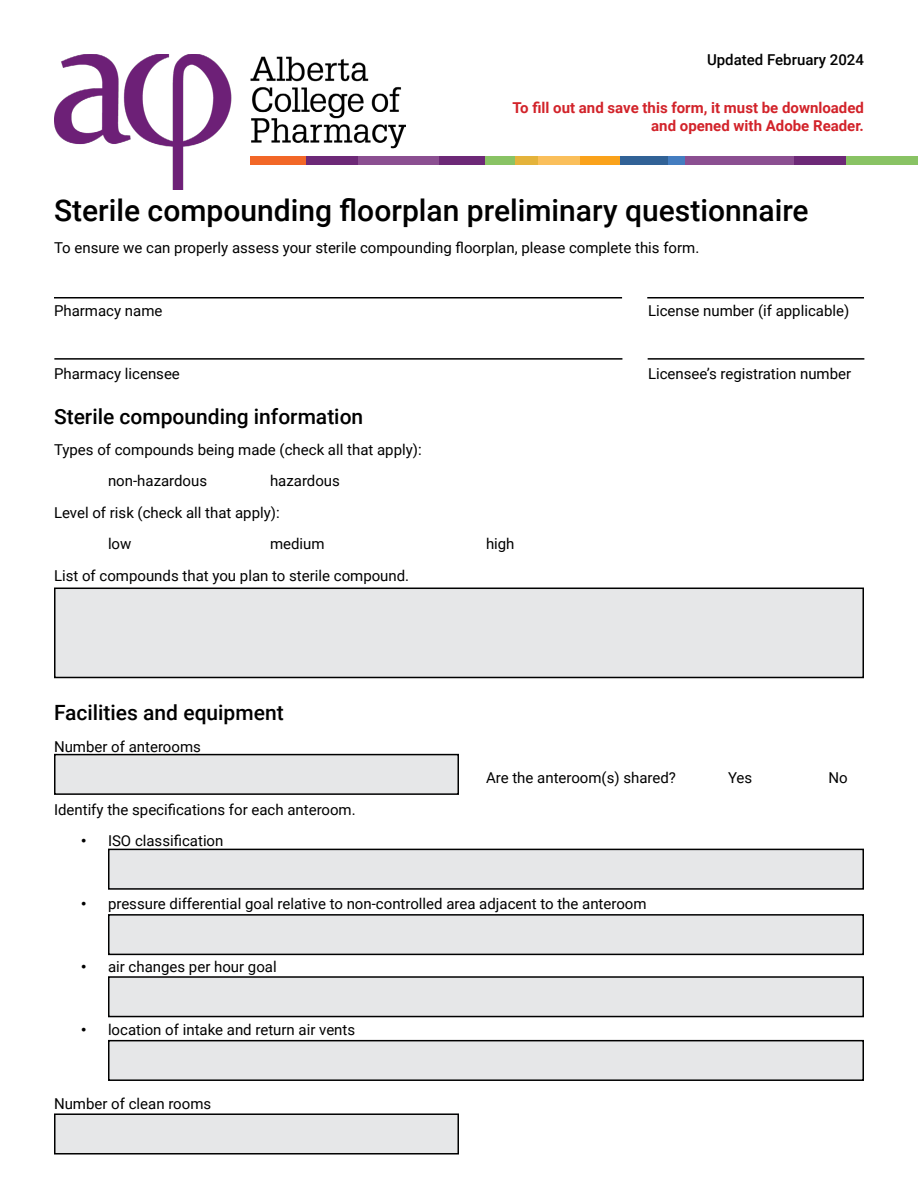
<style>
.page{position:relative;width:918px;height:1188px;background:#fff}
.page>*{position:absolute;margin:0;border:0;box-sizing:border-box;transform-origin:0 0}
.t1{font:500 30px "Roboto";color:#000}
.t2{font:500 21px "Roboto";color:#000}
.t3{font:15px/31.5px "Roboto";color:#000}
.t4{font:700 15px/18px "Roboto";color:#d2232a;text-align:right}
.t5{font:500 15px "Roboto";color:#000}
.s1{font-family:"Arial"}
</style>
<div class="page">
<img style="left:54px;top:54px;width:351px;height:136px">
<div style="left:251px;top:156px;width:55px;height:8px;background:#f26727"></div>
<div style="left:306px;top:156px;width:52px;height:8px;background:#6d2977"></div>
<div style="left:358px;top:156px;width:81px;height:8px;background:#8b4f91"></div>
<div style="left:439px;top:156px;width:46px;height:8px;background:#6d2977"></div>
<div style="left:485px;top:156px;width:30px;height:8px;background:#89c364"></div>
<div style="left:515px;top:156px;width:23px;height:8px;background:#e4b33b"></div>
<div style="left:538px;top:156px;width:43px;height:8px;background:#fabf5b"></div>
<div style="left:581px;top:156px;width:39px;height:8px;background:#faa21b"></div>
<div style="left:620px;top:156px;width:49px;height:8px;background:#316296"></div>
<div style="left:669px;top:156px;width:16px;height:8px;background:#447dc0"></div>
<div style="left:685px;top:156px;width:109px;height:8px;background:#8b4f91"></div>
<div style="left:794px;top:156px;width:53px;height:8px;background:#6d2977"></div>
<div style="left:847px;top:156px;width:71px;height:8px;background:#89c364"></div>
<div style="left:54px;top:588px;width:810px;height:90px;background:#e6e7e8;border:2px solid #000"></div>
<div style="left:108px;top:849px;width:756px;height:41px;background:#e6e7e8;border:2px solid #000"></div>
<div style="left:108px;top:914px;width:756px;height:41px;background:#e6e7e8;border:2px solid #000"></div>
<div style="left:108px;top:976px;width:756px;height:41px;background:#e6e7e8;border:2px solid #000"></div>
<div style="left:108px;top:1040px;width:756px;height:41px;background:#e6e7e8;border:2px solid #000"></div>
<hr style="left:54px;top:297px;width:568px;height:1px;background:#000">
<hr style="left:647px;top:297px;width:217px;height:1px;background:#000">
<hr style="left:54px;top:358px;width:568px;height:2px;background:#000">
<hr style="left:648px;top:358px;width:216px;height:2px;background:#000">
<div style="left:54px;top:754px;width:405px;height:41px;background:#e6e7e8;border:2px solid #000"></div>
<div style="left:54px;top:1113px;width:405px;height:42px;background:#e6e7e8;border:2px solid #000"></div>
<p class="t5" style="left:707px;top:49px;width:158px">Updated February 2024</p>
<p class="t4" style="left:512px;top:98px;width:353px">To fill out and save this form, it must be downloaded and opened with Adobe Reader.</p>
<h1 class="t1" style="left:54px;top:190px;width:756px">Sterile compounding floorplan preliminary questionnaire</h1>
<p class="t3" style="left:54px;top:231px;width:647px">To ensure we can properly assess your sterile compounding floorplan, please complete this form.</p>
<p class="t3" style="left:54px;top:294px;width:110px">Pharmacy name</p>
<p class="t3" style="left:648px;top:294px;width:203px">License number (if applicable)</p>
<p class="t3" style="left:54px;top:357px;width:127px">Pharmacy licensee</p>
<p class="t3" style="left:648px;top:357px;width:205px">Licensee’s registration number</p>
<h2 class="t2" style="left:54px;top:401px;width:311px">Sterile compounding information</h2>
<p class="t3" style="left:108px;top:433px;width:315px;text-indent:-54px">Types of compounds being made (check all that apply): non-hazardous</p>
<p class="t3" style="left:270px;top:465px;width:71px">hazardous</p>
<p class="t3" style="left:54px;top:496px;width:227px">Level of risk (check all that apply):</p>
<p class="t3" style="left:108px;top:528px;width:25px">low</p>
<p class="t3" style="left:270px;top:528px;width:56px">medium</p>
<p class="t3" style="left:486px;top:528px;width:30px">high</p>
<p class="t3" style="left:54px;top:559px;width:357px">List of compounds that you plan to sterile compound.</p>
<h2 class="t2" style="left:54px;top:698px;width:231px">Facilities and equipment</h2>
<p class="t3" style="left:54px;top:730px;width:148px">Number of anterooms</p>
<p class="t3" style="left:54px;top:793px;width:303px">Identify the specifications for each anteroom.</p>
<p class="t3" style="left:81px;top:824px;width:144px"><span class="s1">•</span> ISO classification</p>
<p class="t3" style="left:486px;top:761px;width:192px">Are the anteroom(s) shared?</p>
<p class="t3" style="left:728px;top:761px;width:26px">Yes</p>
<p class="t3" style="left:829px;top:761px;width:21px">No</p>
<p class="t3" style="left:81px;top:887px;width:567px"><span class="s1">•</span> pressure differential goal relative to non-controlled area adjacent to the anteroom</p>
<p class="t3" style="left:81px;top:950px;width:197px"><span class="s1">•</span> air changes per hour goal</p>
<p class="t3" style="left:81px;top:1013px;width:276px"><span class="s1">•</span> location of intake and return air vents</p>
<p class="t3" style="left:54px;top:1087px;width:159px">Number of clean rooms</p>
</div>
